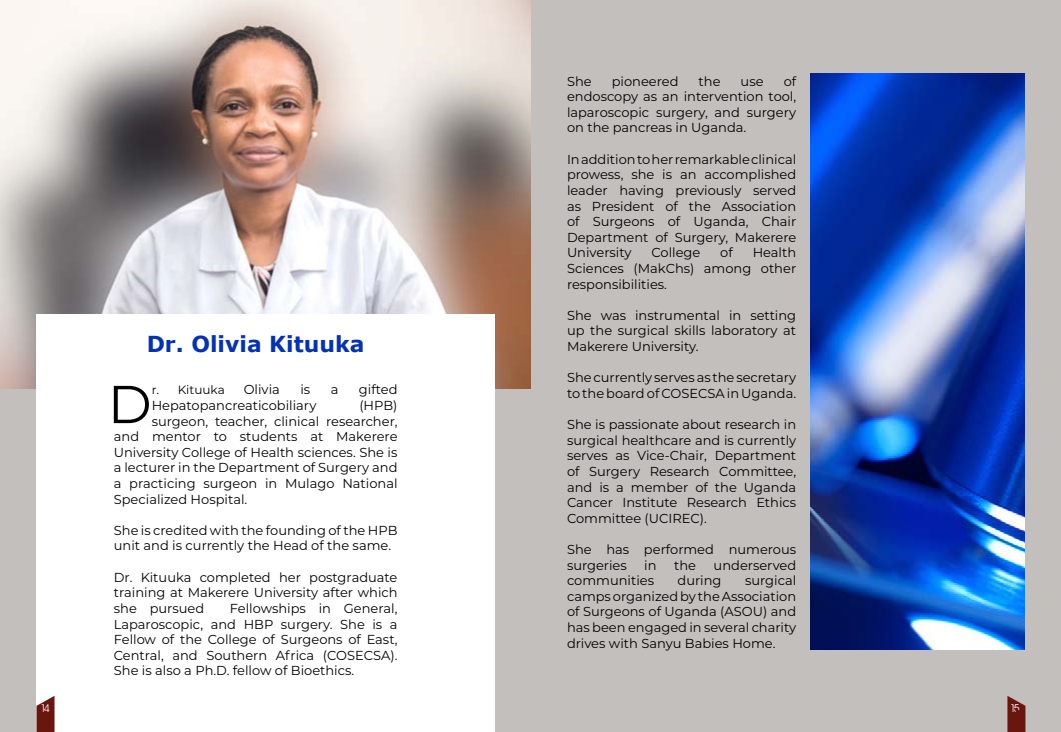
<style>
.page{position:relative;width:1061px;height:732px;background:#fff}
.page>*{position:absolute;margin:0;border:0;box-sizing:border-box;transform-origin:0 0}
.t1{font:53.1px "Montserrat";color:#000}
.t2{font:700 22px "Verdana";color:#0531b4}
.t3{font:13px/15.6px "Montserrat";color:#000;text-align:justify}
.t4{font:12px "Montserrat";color:#000}
.t5{font:12px "BIRTHOFAHERO";color:#fff}
</style>
<div class="page">
<div style="left:0;top:0;width:1060px;height:731px;background:#c3bfbc"></div>
<img style="left:0;top:0;width:530px;height:388px">
<div style="left:36px;top:314px;width:458px;height:417px;background:#fff"></div>
<img style="left:810px;top:74px;width:214px;height:575px">
<svg style="left:37px;top:696px;width:17px;height:35px"></svg>
<svg style="left:1007px;top:695px;width:18px;height:36px"></svg>
<h2 class="t2" style="left:147px;top:328px;width:219px">Dr. Olivia Kituuka</h2>
<h1 class="t1" style="left:108px;top:367px;width:45px">D</h1>
<p class="t4" style="left:152px;top:381px;width:75px">r. Kituuka</p>
<p class="t3" style="left:244px;top:381px;width:38px">Olivia</p>
<p class="t3" style="left:300px;top:381px;width:11px">is</p>
<p class="t3" style="left:331px;top:381px;width:9px">a</p>
<p class="t3" style="left:359px;top:381px;width:40px">gifted</p>
<p class="t3" style="left:152px;top:397px;width:166px">Hepatopancreaticobiliary</p>
<p class="t3" style="left:359px;top:397px;width:40px">(HPB)</p>
<p class="t3" style="left:152px;top:412px;width:247px">surgeon, teacher, clinical researcher,</p>
<p class="t3" style="left:114px;top:428px;width:285px">and mentor to students at Makerere</p>
<p class="t3" style="left:114px;top:443px;width:285px">University College of Health sciences. She is</p>
<p class="t3" style="left:114px;top:459px;width:285px">a lecturer in the Department of Surgery and</p>
<p class="t3" style="left:114px;top:475px;width:285px">a practicing surgeon in Mulago National</p>
<p class="t3" style="left:114px;top:490px;width:135px">Specialized Hospital.</p>
<p class="t3" style="left:114px;top:521px;width:285px">She is credited with the founding of the HPB unit and is currently the Head of the same.</p>
<p class="t3" style="left:114px;top:568px;width:285px">Dr. Kituuka completed her postgraduate training at Makerere University after which she pursued</p>
<p class="t3" style="left:114px;top:599px;width:285px;text-indent:116px">Fellowships in General, Laparoscopic, and HBP surgery. She is a Fellow of the College of Surgeons of East, Central, and Southern Africa (COSECSA).<br>She is also a Ph.D. fellow of Bioethics.</p>
<p class="t3" style="left:567px;top:73px;width:231px;text-indent:216px">of endoscopy as an intervention tool, laparoscopic surgery, and surgery on the pancreas in Uganda.</p>
<p class="t3" style="left:567px;top:151px;width:231px">In addition to her remarkable clinical prowess, she is an accomplished leader having previously served as President of the Association of Surgeons of Uganda, Chair Department of Surgery, Makerere University</p>
<p class="t3" style="left:567px;top:73px;width:26px">She</p>
<p class="t3" style="left:611px;top:73px;width:68px">pioneered</p>
<p class="t3" style="left:698px;top:73px;width:23px">the</p>
<p class="t3" style="left:740px;top:73px;width:24px">use</p>
<p class="t3" style="left:651px;top:244px;width:50px">College</p>
<p class="t3" style="left:720px;top:244px;width:14px">of</p>
<p class="t3" style="left:567px;top:244px;width:231px;text-indent:186px">Health Sciences (MakChs) among other responsibilities.</p>
<p class="t3" style="left:567px;top:307px;width:231px">She was instrumental in setting up the surgical skills laboratory at Makerere University.</p>
<p class="t3" style="left:567px;top:369px;width:231px">She currently serves as the secretary to the board of COSECSA in Uganda.</p>
<p class="t3" style="left:567px;top:416px;width:231px">She is passionate about research in surgical healthcare and is currently serves as Vice-Chair, Department of Surgery Research Committee, and is a member of the Uganda Cancer Institute Research Ethics Committee (UCIREC).</p>
<p class="t3" style="left:567px;top:541px;width:231px">She has performed numerous surgeries</p>
<p class="t3" style="left:644px;top:556px;width:14px">in</p>
<p class="t3" style="left:674px;top:556px;width:23px">the</p>
<p class="t3" style="left:713px;top:556px;width:84px">underserved</p>
<p class="t3" style="left:567px;top:572px;width:88px">communities</p>
<p class="t3" style="left:677px;top:572px;width:45px">during</p>
<p class="t3" style="left:567px;top:572px;width:231px;text-indent:178px">surgical camps organized by the Association of Surgeons of Uganda (ASOU) and has been engaged in several charity drives with Sanyu Babies Home.</p>
<p class="t5" style="left:42px;top:701px;width:9px">14</p>
<p class="t5" style="left:1011px;top:701px;width:9px">15</p>
</div>
